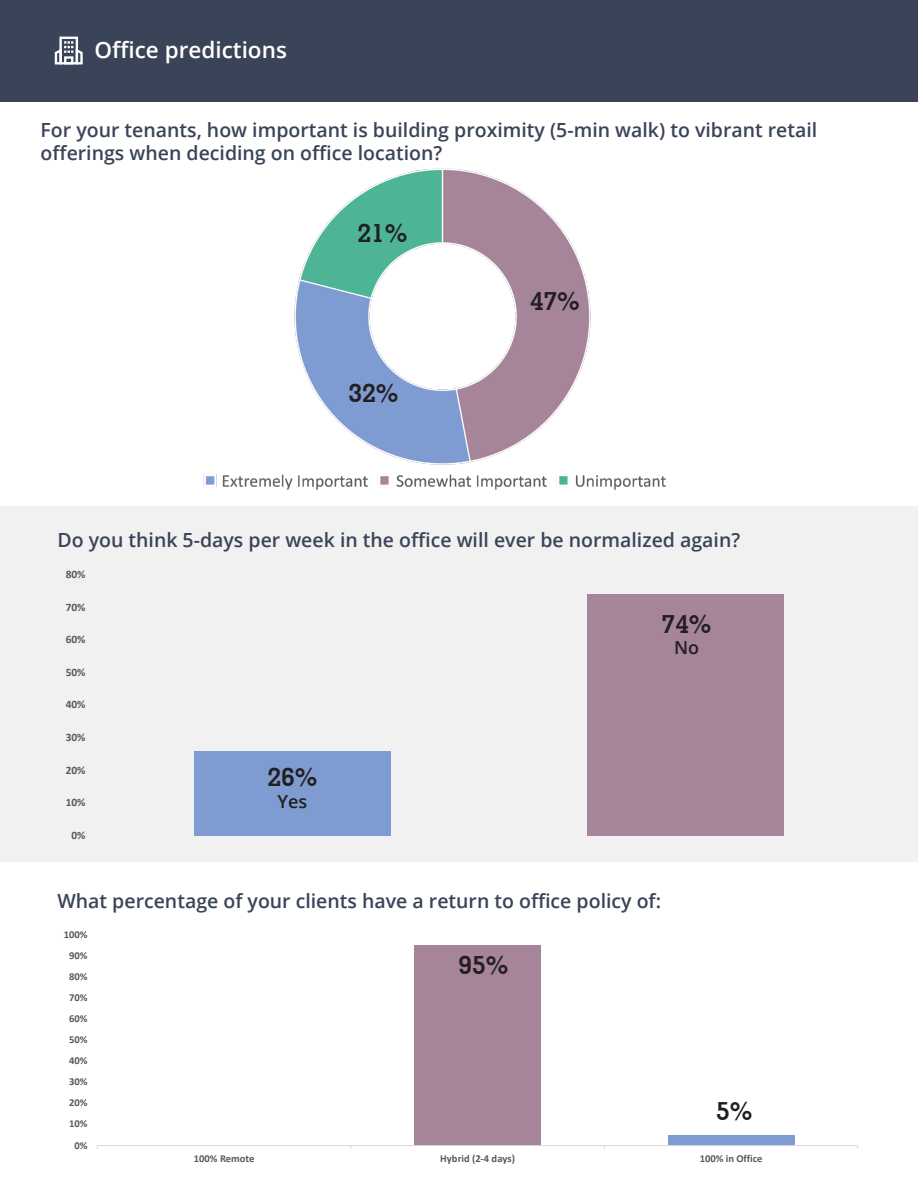
<style>
.page{position:relative;width:918px;height:1188px;background:#fff}
.page>*{position:absolute;margin:0;border:0;box-sizing:border-box;transform-origin:0 0}
.t1{font:700 25.5px "Geometric Slab 703 BT";color:#231f20}
.t2{font:600 22.5px "Open Sans";color:#fff}
.t3{font:600 19.5px/23.4px "Open Sans";color:#3a4458}
.t4{font:600 18px "Open Sans";color:#231f20}
.t5{font:700 11.4px "Calibri";letter-spacing:.005em;color:#595959}
.t6{font:700 10.65px "Calibri";letter-spacing:.005em;color:#595959}
</style>
<div class="page">
<div style="left:0;top:506px;width:918px;height:356px;background:#f1f1f2"></div>
<img style="left:294px;top:168px;width:297px;height:297px">
<img style="left:203px;top:474px;width:463px;height:16px">
<div style="left:0;top:0;width:918px;height:102px;background:#3a4458"></div>
<div style="left:194px;top:751px;width:197px;height:84px;background:#7e9cd1"></div>
<div style="left:587px;top:594px;width:196px;height:241px;background:#a6849a"></div>
<div style="left:414px;top:945px;width:127px;height:201px;background:#a6849a"></div>
<div style="left:668px;top:1135px;width:126px;height:11px;background:#7e9cd1"></div>
<hr style="left:97px;top:1145px;width:761px;height:1px;background:#d9d9d9">
<div style="left:59px;top:37px;width:19px;height:27px;border:2px solid #fff"></div>
<svg style="left:54px;top:41px;width:29px;height:24px"></svg>
<p class="t2" style="left:94px;top:34px;width:194px">Office predictions</p>
<p class="t3" style="left:41px;top:118px;width:778px">For your tenants, how important is building proximity (5-min walk) to vibrant retail offerings when deciding on office location?</p>
<p class="t1" style="left:358px;top:218px;width:51px">21%</p>
<p class="t1" style="left:348px;top:377px;width:51px">32%</p>
<p class="t1" style="left:530px;top:286px;width:51px">47%</p>
<p class="t3" style="left:57px;top:528px;width:684px">Do you think 5-days per week in the office will ever be normalized again?</p>
<p class="t5" style="left:66px;top:566px;width:21px">80%</p>
<p class="t5" style="left:66px;top:599px;width:21px">70%</p>
<p class="t5" style="left:66px;top:631px;width:21px">60%</p>
<p class="t5" style="left:66px;top:664px;width:21px">50%</p>
<p class="t5" style="left:66px;top:697px;width:21px">40%</p>
<p class="t5" style="left:66px;top:729px;width:21px">30%</p>
<p class="t5" style="left:66px;top:762px;width:21px">20%</p>
<p class="t5" style="left:66px;top:794px;width:21px">10%</p>
<p class="t5" style="left:71px;top:827px;width:16px">0%</p>
<p class="t1" style="left:267px;top:762px;width:51px">26%</p>
<p class="t4" style="left:277px;top:789px;width:31px">Yes</p>
<p class="t1" style="left:662px;top:608px;width:51px">74%</p>
<p class="t4" style="left:674px;top:636px;width:27px">No</p>
<p class="t3" style="left:57px;top:889px;width:605px">What percentage of your clients have a return to office policy of:</p>
<p class="t6" style="left:64px;top:927px;width:25px">100%</p>
<p class="t6" style="left:69px;top:948px;width:20px">90%</p>
<p class="t6" style="left:69px;top:969px;width:20px">80%</p>
<p class="t6" style="left:69px;top:990px;width:20px">70%</p>
<p class="t6" style="left:69px;top:1011px;width:20px">60%</p>
<p class="t6" style="left:69px;top:1032px;width:20px">50%</p>
<p class="t6" style="left:69px;top:1053px;width:20px">40%</p>
<p class="t6" style="left:69px;top:1074px;width:20px">30%</p>
<p class="t6" style="left:69px;top:1095px;width:20px">20%</p>
<p class="t6" style="left:69px;top:1116px;width:20px">10%</p>
<p class="t6" style="left:75px;top:1137px;width:15px">0%</p>
<p class="t1" style="left:459px;top:949px;width:51px">95%</p>
<p class="t1" style="left:716px;top:1095px;width:38px">5%</p>
<p class="t6" style="left:194px;top:1151px;width:62px">100% Remote</p>
<p class="t6" style="left:440px;top:1151px;width:76px">Hybrid (2-4 days)</p>
<p class="t6" style="left:700px;top:1151px;width:64px">100% in Office</p>
</div>
